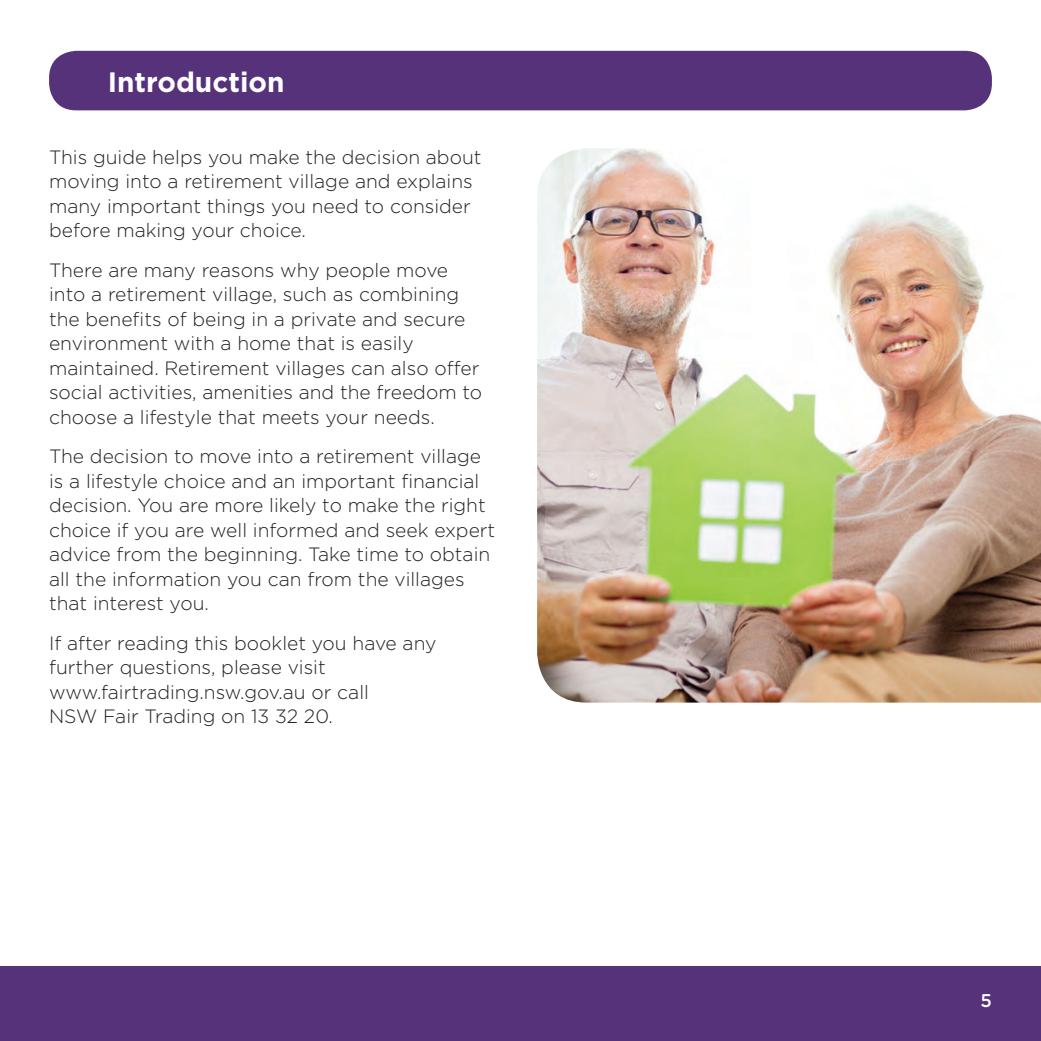
<style>
.page{position:relative;width:1041px;height:1041px;background:#fff}
.page>*{position:absolute;margin:0;border:0;box-sizing:border-box;transform-origin:0 0}
.t1{font:700 28px "Gotham";color:#fff}
.t2{font:300 19.25px/24.5px "Gotham";color:#231f20}
.t3{font:500 18.38px "Gotham";color:#fff}
</style>
<div class="page">
<div style="left:0;top:966px;width:1041px;height:75px;background:#553279"></div>
<div style="left:50px;top:52px;width:941px;height:57px;background:#553279;border-radius:26px"></div>
<div style="left:49px;top:51px;width:943px;height:59px;border:2px solid #553279;border-radius:26px"></div>
<img style="left:537px;top:148px;width:504px;height:554px">
<h1 class="t1" style="left:108px;top:70px;width:178px">Introduction</h1>
<p class="t2" style="left:49px;top:146px;width:434px">This guide helps you make the decision about moving into a retirement village and explains many important things you need to consider before making your choice.</p>
<p class="t2" style="left:49px;top:259px;width:434px">There are many reasons why people move into a retirement village, such as combining the benefits of being in a private and secure environment with a home that is easily maintained. Retirement villages can also offer social activities, amenities and the freedom to choose a lifestyle that meets your needs.</p>
<p class="t2" style="left:49px;top:445px;width:448px">The decision to move into a retirement village is a lifestyle choice and an important financial decision. You are more likely to make the right choice if you are well informed and seek expert advice from the beginning. Take time to obtain all the information you can from the villages that interest you.</p>
<p class="t2" style="left:49px;top:631px;width:389px">If after reading this booklet you have any further questions, please visit www.fairtrading.nsw.gov.au or call<br>NSW Fair Trading on 13 32 20.</p>
<p class="t3" style="left:980px;top:992px;width:13px">5</p>
</div>
